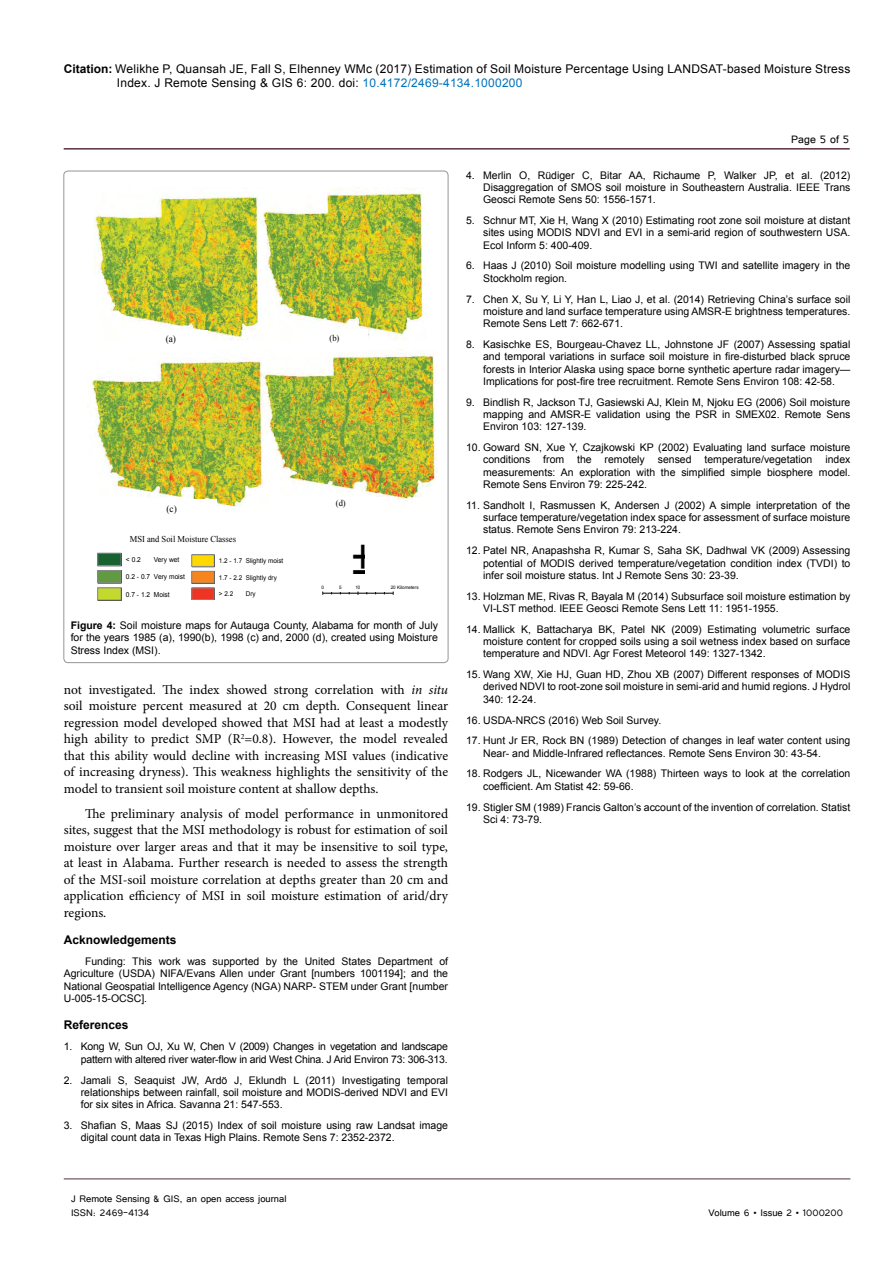
<style>
.page{position:relative;width:893px;height:1263px;background:#fff}
.page>*{position:absolute;margin:0;border:0;box-sizing:border-box;transform-origin:0 0}
.t1{font:49.35px "Arial";color:#000;scale:.82 1}
.t2{font:13.5px/16.5px "Minion Pro";letter-spacing:-.005em;color:#000;text-align:justify}
.t3{font:13.5px "Tunga";color:#000}
.t4{font:12px/14.4px "Arial";letter-spacing:.02em;color:#000}
.t5{font:12px/14.4px "Tunga";color:#000}
.Hedding{font:700 12px "Arial";color:#000}
.t6{font:10.5px/12.3px "Arial";color:#000;text-align:justify}
.t7{font:10.5px/13px "Arial";letter-spacing:-.02em;color:#000;text-align:right}
.t8{font:9.75px "Times New Roman";color:#000;scale:.95 1}
.t9{font:9px "Times New Roman";color:#000;scale:.95 1}
.t10{font:6.9px "Arial";letter-spacing:.005em;color:#000;scale:.96 1}
.t11{font:6.6px "Arial";letter-spacing:.005em;color:#000;scale:.96 1}
.t12{font:4.65px "Arial";color:#000}
.s1{font-weight:700}
.s2{color:#0072bc}
.s3{font-style:italic}
</style>
<div class="page">
<hr style="left:64px;top:148px;width:786px;height:2px;background:#572f42">
<hr style="left:64px;top:1179px;width:786px;height:1px;background:#572f42">
<img style="left:87px;top:349px;width:351px;height:158px">
<div style="left:140px;top:500px;width:76px;height:21px;background:#fff"></div>
<div style="left:315px;top:495px;width:58px;height:21px;background:#fff"></div>
<img style="left:94px;top:187px;width:333px;height:153px">
<div style="left:317px;top:329px;width:51px;height:22px;background:#fff"></div>
<div style="left:146px;top:330px;width:62px;height:21px;background:#fff"></div>
<hr style="left:323px;top:593px;width:70px;height:1px;background:#000">
<div style="left:98px;top:553px;width:23px;height:12px;background:#186232"></div>
<div style="left:98px;top:553px;width:23px;height:13px;border:1px solid #86888b"></div>
<div style="left:98px;top:571px;width:23px;height:12px;background:#619a41"></div>
<div style="left:98px;top:570px;width:23px;height:13px;border:1px solid #86888b"></div>
<div style="left:98px;top:588px;width:23px;height:12px;background:#c4d92d"></div>
<div style="left:98px;top:587px;width:23px;height:13px;border:1px solid #86888b"></div>
<div style="left:192px;top:555px;width:22px;height:11px;background:#fed900"></div>
<div style="left:192px;top:554px;width:23px;height:13px;border:1px solid #86888b"></div>
<div style="left:192px;top:571px;width:22px;height:12px;background:#f6851f"></div>
<div style="left:192px;top:571px;width:23px;height:12px;border:1px solid #86888b"></div>
<div style="left:192px;top:588px;width:22px;height:11px;background:#ee3524"></div>
<div style="left:192px;top:588px;width:23px;height:11px;border:1px solid #86888b"></div>
<p class="t4" style="left:117px;top:61px;width:735px;text-indent:-53px"><span class="s1">Citation:</span> Welikhe P, Quansah JE, Fall S, Elhenney WMc (2017) Estimation of Soil Moisture Percentage Using LANDSAT-based Moisture Stress<br>Index. J Remote Sensing &amp; GIS 6: 200. doi: <span class="s2">10.4172/2469-4134.1000200</span></p>
<p class="t8" style="left:166px;top:332px;width:12px">(a)</p>
<p class="t9" style="left:329px;top:331px;width:12px">(b)</p>
<p class="t8" style="left:167px;top:502px;width:12px">(c)</p>
<p class="t9" style="left:130px;top:533px;width:113px">MSI and Soil Moisture Classes</p>
<p class="t9" style="left:336px;top:497px;width:12px">(d)</p>
<p class="t1" style="left:352px;top:524px;width:29px">±</p>
<p class="t10" style="left:126px;top:555px;width:17px">&lt; 0.2</p>
<p class="t10" style="left:154px;top:555px;width:28px">Very wet</p>
<p class="t10" style="left:126px;top:572px;width:63px">0.2 - 0.7 Very moist</p>
<p class="t10" style="left:126px;top:589px;width:47px">0.7 - 1.2 Moist</p>
<p class="t11" style="left:219px;top:556px;width:69px">1.2 - 1.7 Slightly moist</p>
<p class="t11" style="left:219px;top:573px;width:62px">1.7 - 2.2 Slightly dry</p>
<p class="t11" style="left:219px;top:590px;width:16px">&gt; 2.2</p>
<p class="t11" style="left:246px;top:590px;width:12px">Dry</p>
<p class="t6" style="left:71px;top:619px;width:369px"><span class="s1">Figure 4:</span> Soil moisture maps for Autauga County, Alabama for month of July for the years 1985 (a), 1990(b), 1998 (c) and, 2000 (d), created using Moisture Stress Index (MSI).</p>
<p class="t2" style="left:64px;top:681px;width:386px">not investigated. The index showed strong correlation with <span class="s3">in situ </span>soil moisture percent measured at 20 cm depth. Consequent linear regression model developed showed that MSI had at least a modestly high ability to predict SMP (R<sup>2</sup>=0.8). However, the model revealed that this ability would decline with increasing MSI values (indicative of increasing dryness). This weakness highlights the sensitivity of the model to transient soil moisture content at shallow depths.</p>
<p class="t2" style="left:64px;top:805px;width:386px;text-indent:21px">The preliminary analysis of model performance in unmonitored sites, suggest that the MSI methodology is robust for estimation of soil moisture over larger areas and that it may be insensitive to soil type, at least in Alabama. Further research is needed to assess the strength of the MSI-soil moisture correlation at depths greater than 20 cm and application efficiency of MSI in soil moisture estimation of arid/dry regions.</p>
<p class="Hedding" style="left:64px;top:932px;width:114px">Acknowledgements</p>
<p class="t6" style="left:64px;top:955px;width:386px;text-indent:21px">Funding: This work was supported by the United States Department of Agriculture (USDA) NIFA/Evans Allen under Grant [numbers 1001194]; and the National Geospatial Intelligence Agency (NGA) NARP- STEM under Grant [number U-005-15-OCSC].</p>
<p class="Hedding" style="left:64px;top:1017px;width:66px">References</p>
<p class="t7" style="left:64px;top:1040px;width:386px">1. Kong W, Sun OJ, Xu W, Chen V (2009) Changes in vegetation and landscape pattern with altered river water-flow in arid West China. J Arid Environ 73: 306-313.</p>
<p class="t6" style="left:81px;top:1074px;width:369px;text-indent:-17px">2. Jamali S, Seaquist JW, Ardö J, Eklundh L (2011) Investigating temporal relationships between rainfall, soil moisture and MODIS-derived NDVI and EVI for six sites in Africa. Savanna 21: 547-553.</p>
<p class="t6" style="left:81px;top:1119px;width:369px;text-indent:-17px">3. Shafian S, Maas SJ (2015) Index of soil moisture using raw Landsat image digital count data in Texas High Plains. Remote Sens 7: 2352-2372.</p>
<p class="t12" style="left:321px;top:584px;width:4px">0</p>
<p class="t12" style="left:339px;top:584px;width:4px">5</p>
<p class="t12" style="left:355px;top:584px;width:7px">10</p>
<p class="t12" style="left:391px;top:584px;width:29px">20 Kilometers</p>
<p class="t3" style="left:791px;top:131px;width:59px">Page 5 of 5</p>
<p class="t6" style="left:483px;top:169px;width:369px;text-indent:-17px">4. Merlin O, Rüdiger C, Bitar AA, Richaume P, Walker JP, et al. (2012)<br>Disaggregation of SMOS soil moisture in Southeastern Australia. IEEE Trans Geosci Remote Sens 50: 1556-1571.</p>
<p class="t6" style="left:483px;top:214px;width:369px;text-indent:-17px">5. Schnur MT, Xie H, Wang X (2010) Estimating root zone soil moisture at distant sites using MODIS NDVI and EVI in a semi-arid region of southwestern USA.<br>Ecol Inform 5: 400-409.</p>
<p class="t6" style="left:483px;top:260px;width:369px;text-indent:-17px">6. Haas J (2010) Soil moisture modelling using TWI and satellite imagery in the<br>Stockholm region.</p>
<p class="t6" style="left:483px;top:293px;width:369px;text-indent:-17px">7. Chen X, Su Y, Li Y, Han L, Liao J, et al. (2014) Retrieving China’s surface soil moisture and land surface temperature using AMSR-E brightness temperatures.<br>Remote Sens Lett 7: 662-671.</p>
<p class="t6" style="left:483px;top:338px;width:369px;text-indent:-17px">8. Kasischke ES, Bourgeau-Chavez LL, Johnstone JF (2007) Assessing spatial and temporal variations in surface soil moisture in fire-disturbed black spruce forests in Interior Alaska using space borne synthetic aperture radar imagery— Implications for post-fire tree recruitment. Remote Sens Environ 108: 42-58.</p>
<p class="t6" style="left:483px;top:396px;width:369px;text-indent:-17px">9. Bindlish R, Jackson TJ, Gasiewski AJ, Klein M, Njoku EG (2006) Soil moisture mapping and AMSR-E validation using the PSR in SMEX02. Remote Sens Environ 103: 127-139.</p>
<p class="t6" style="left:483px;top:441px;width:369px;text-indent:-17px">10. Goward SN, Xue Y, Czajkowski KP (2002) Evaluating land surface moisture conditions from the remotely sensed temperature/vegetation index measurements: An exploration with the simplified simple biosphere model.<br>Remote Sens Environ 79: 225-242.</p>
<p class="t6" style="left:483px;top:499px;width:369px;text-indent:-17px">11. Sandholt I, Rasmussen K, Andersen J (2002) A simple interpretation of the surface temperature/vegetation index space for assessment of surface moisture status. Remote Sens Environ 79: 213-224.</p>
<p class="t6" style="left:483px;top:544px;width:369px;text-indent:-17px">12. Patel NR, Anapashsha R, Kumar S, Saha SK, Dadhwal VK (2009) Assessing potential of MODIS derived temperature/vegetation condition index (TVDI) to infer soil moisture status. Int J Remote Sens 30: 23-39.</p>
<p class="t6" style="left:483px;top:590px;width:369px;text-indent:-17px">13. Holzman ME, Rivas R, Bayala M (2014) Subsurface soil moisture estimation by<br>VI-LST method. IEEE Geosci Remote Sens Lett 11: 1951-1955.</p>
<p class="t6" style="left:483px;top:623px;width:369px;text-indent:-17px">14. Mallick K, Battacharya BK, Patel NK (2009) Estimating volumetric surface moisture content for cropped soils using a soil wetness index based on surface temperature and NDVI. Agr Forest Meteorol 149: 1327-1342.</p>
<p class="t6" style="left:483px;top:668px;width:369px;text-indent:-17px">15. Wang XW, Xie HJ, Guan HD, Zhou XB (2007) Different responses of MODIS derived NDVI to root-zone soil moisture in semi-arid and humid regions. J Hydrol 340: 12-24.</p>
<p class="t6" style="left:466px;top:714px;width:197px">16. USDA-NRCS (2016) Web Soil Survey.</p>
<p class="t6" style="left:483px;top:735px;width:369px;text-indent:-17px">17. Hunt Jr ER, Rock BN (1989) Detection of changes in leaf water content using<br>Near- and Middle-Infrared reflectances. Remote Sens Environ 30: 43-54.</p>
<p class="t6" style="left:483px;top:768px;width:369px;text-indent:-17px">18. Rodgers JL, Nicewander WA (1988) Thirteen ways to look at the correlation coefficient. Am Statist 42: 59-66.</p>
<p class="t6" style="left:483px;top:801px;width:369px;text-indent:-17px">19. Stigler SM (1989) Francis Galton’s account of the invention of correlation. Statist<br>Sci 4: 73-79.</p>
<p class="t5" style="left:71px;top:1190px;width:217px">J Remote Sensing &amp; GIS, an open access journal<br>ISSN: 2469-4134</p>
<p class="t5" style="left:708px;top:1204px;width:136px">Volume 6 • Issue 2 • 1000200</p>
</div>
